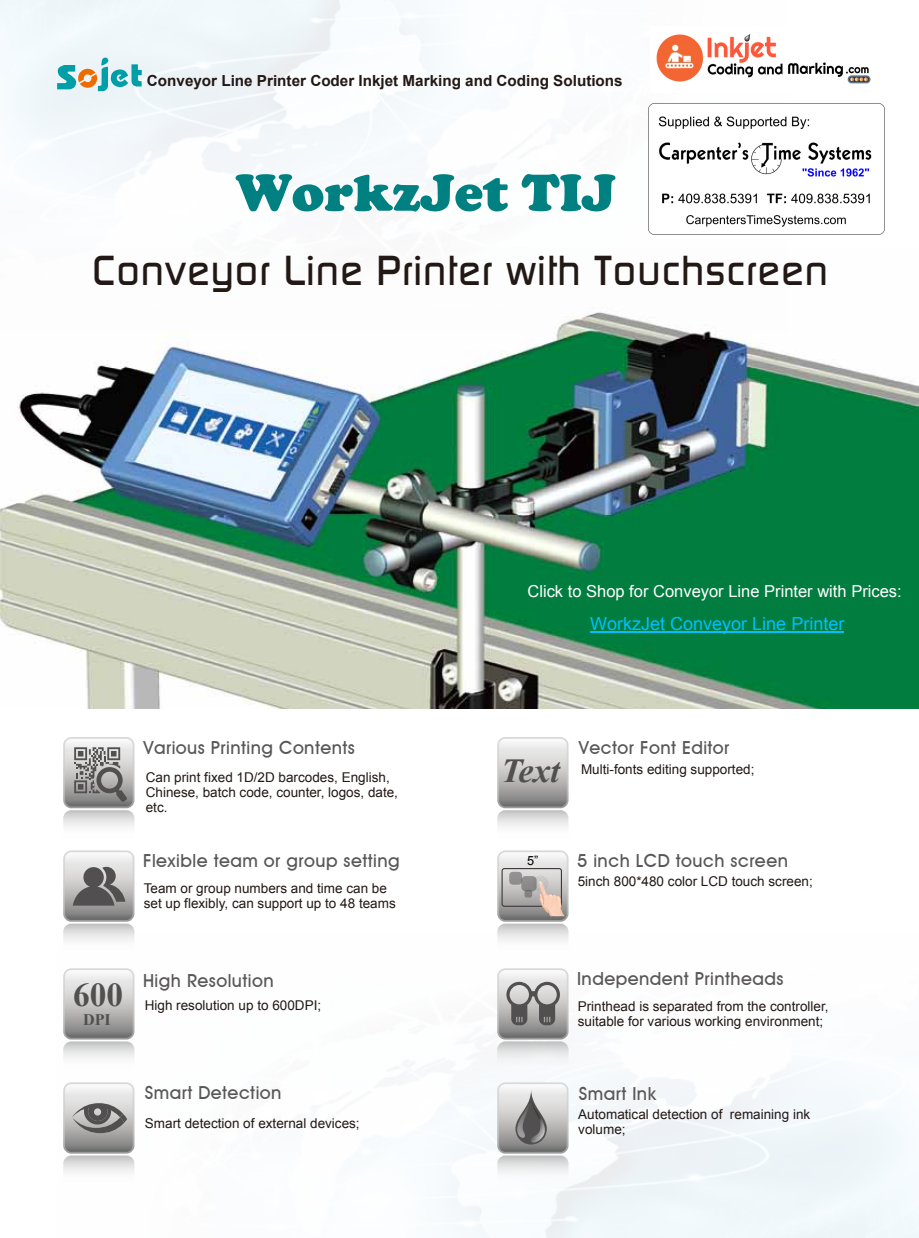
<style>
.page{position:relative;width:919px;height:1238px;background:#fff}
.page>*{position:absolute;margin:0;border:0;box-sizing:border-box;transform-origin:0 0}
.t1{font:900 54px "Cooper";color:#008080}
.t2{font:500 40.65px "Dicot";letter-spacing:.025em;color:#221815}
.t3{font:italic 700 33.6px "Times New Roman";color:#514f4f}
.t4{font:700 33.3px "Times New Roman";color:#514f4f}
.t5{font:500 18px "Avant Garde IT Cby BT";letter-spacing:.025em;color:#595757}
.t6{font:18px "Arial";color:#00bfff}
.t7{font:16.5px "Arial";color:#fff}
.t8{font:700 16.2px "Times New Roman";color:#514f4f}
.t9{font:700 15.3px "Arial";color:#221815}
.t10{font:13.5px/15px "Arial";color:#221815}
.t11{font:12.75px "Arial";color:#040000}
</style>
<div class="page">
<img style="left:0;top:331px;width:918px;height:377px">
<img style="left:0;top:0;width:788px;height:331px">
<svg style="left:57px;top:56px;width:85px;height:35px"></svg>
<svg style="left:63px;top:737px;width:71px;height:441px"></svg>
<svg style="left:497px;top:737px;width:71px;height:489px"></svg>
<img style="left:648px;top:104px;width:236px;height:131px">
<img style="left:650px;top:27px;width:221px;height:65px">
<hr style="left:590px;top:631px;width:254px;height:1px;background:#00bfff">
<p class="t9" style="left:147px;top:71px;width:477px">Conveyor Line Printer Coder Inkjet Marking and Coding Solutions</p>
<h1 class="t1" style="left:235px;top:161px;width:381px">WorkzJet TIJ</h1>
<h2 class="t2" style="left:92px;top:248px;width:737px">Conveyor Line Printer with Touchscreen</h2>
<h3 class="t5" style="left:143px;top:736px;width:213px">Various Printing Contents</h3>
<p class="t10" style="left:146px;top:769px;width:254px">Can print fixed 1D/2D barcodes, English,<br>Chinese, batch code, counter, logos, date, etc.</p>
<h3 class="t5" style="left:143px;top:849px;width:258px">Flexible team or group setting</h3>
<p class="t10" style="left:144px;top:881px;width:253px">Team or group numbers and time can be set up flexibly, can support up to 48 teams</p>
<h3 class="t4" style="left:73px;top:971px;width:52px">600</h3>
<p class="t8" style="left:83px;top:1008px;width:29px">DPI</p>
<h3 class="t5" style="left:143px;top:969px;width:132px">High Resolution</h3>
<p class="t10" style="left:145px;top:997px;width:178px">High resolution up to 600DPI;</p>
<h3 class="t5" style="left:145px;top:1081px;width:138px">Smart Detection</h3>
<p class="t10" style="left:145px;top:1115px;width:216px">Smart detection of external devices;</p>
<p class="t7" style="left:527px;top:580px;width:376px">Click to Shop for Conveyor Line Printer with Prices:</p>
<h3 class="t6" style="left:590px;top:611px;width:256px">WorkzJet Conveyor Line Printer</h3>
<h3 class="t3" style="left:501px;top:746px;width:60px">Text</h3>
<h3 class="t5" style="left:578px;top:736px;width:152px">Vector Font Editor</h3>
<p class="t10" style="left:581px;top:761px;width:175px">Multi-fonts editing supported;</p>
<p class="t11" style="left:527px;top:852px;width:13px">5”</p>
<h3 class="t5" style="left:577px;top:849px;width:212px">5 inch LCD touch screen</h3>
<p class="t10" style="left:577px;top:873px;width:236px">5inch 800*480 color LCD touch screen;</p>
<h3 class="t5" style="left:577px;top:967px;width:208px">Independent Printheads</h3>
<p class="t10" style="left:577px;top:998px;width:252px">Printhead is separated from the controller, suitable for various working environment;</p>
<h3 class="t5" style="left:578px;top:1082px;width:79px">Smart Ink</h3>
<p class="t10" style="left:578px;top:1106px;width:233px">Automatical detection of remaining ink volume;</p>
</div>
